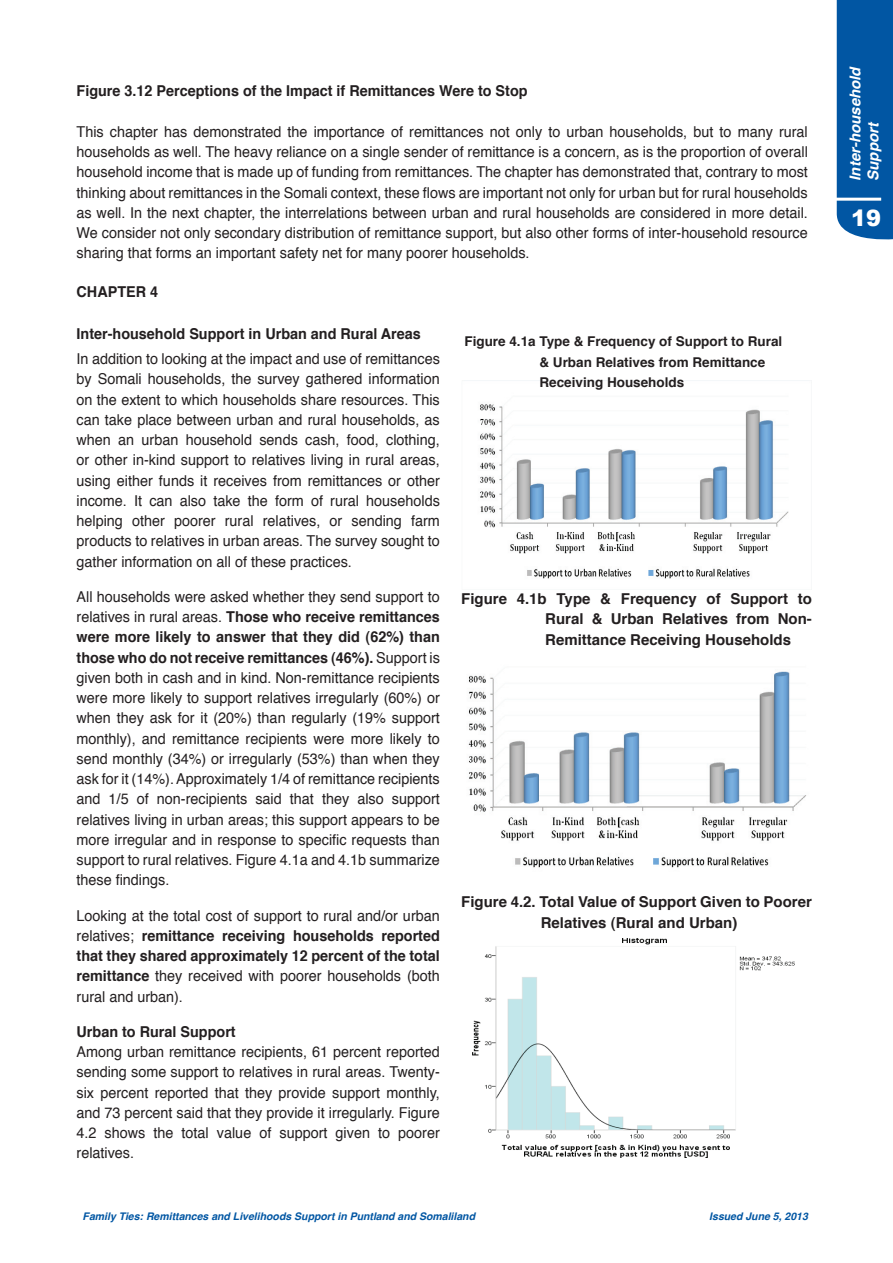
<style>
.page{position:relative;width:893px;height:1263px;background:#fff}
.page>*{position:absolute;margin:0;border:0;box-sizing:border-box;transform-origin:0 0}
.t1{font:900 22.5px "Arial";color:#fff}
.t2{font:15px/20.2px "Helvetica";color:#231f20;text-align:justify;scale:.96 1}
.t3{font:700 15px/20.2px "Helvetica";color:#231f20;text-align:justify}
.t4{font:700 15px "Helvetica";color:#231f20;scale:.96 1}
.t5{font:italic 700 15px/18px "Helvetica";color:#fff}
.t6{font:700 13.5px/20.2px "Helvetica";color:#231f20}
.t7{font:italic 700 10.5px "Helvetica";color:#0156a3}
.s1{font-weight:700}
</style>
<div class="page">
<div style="left:837px;top:0;width:56px;height:240px;background:#0156a3"></div>
<hr style="left:814px;top:198px;width:67px;height:3px;background:#fff">
<img style="left:464px;top:380px;width:345px;height:199px">
<img style="left:468px;top:671px;width:339px;height:197px">
<img style="left:472px;top:938px;width:323px;height:220px">
<p class="t4" style="left:77px;top:79px;width:471px">Figure 3.12 Perceptions of the Impact if Remittances Were to Stop</p>
<p class="t2" style="left:77px;top:122px;width:763px">This chapter has demonstrated the importance of remittances not only to urban households, but to many rural households as well. The heavy reliance on a single sender of remittance is a concern, as is the proportion of overall household income that is made up of funding from remittances. The chapter has demonstrated that, contrary to most thinking about remittances in the Somali context, these flows are important not only for urban but for rural households as well. In the next chapter, the interrelations between urban and rural households are considered in more detail.<br>We consider not only secondary distribution of remittance support, but also other forms of inter-household resource sharing that forms an important safety net for many poorer households.</p>
<p class="t4" style="left:77px;top:279px;width:87px">CHAPTER 4</p>
<p class="t4" style="left:77px;top:322px;width:360px">Inter-household Support in Urban and Rural Areas</p>
<p class="t2" style="left:77px;top:349px;width:380px">In addition to looking at the impact and use of remittances by Somali households, the survey gathered information on the extent to which households share resources. This can take place between urban and rural households, as when an urban household sends cash, food, clothing, or other in-kind support to relatives living in rural areas, using either funds it receives from remittances or other income. It can also take the form of rural households helping other poorer rural relatives, or sending farm products to relatives in urban areas. The survey sought to gather information on all of these practices.</p>
<p class="t2" style="left:77px;top:587px;width:380px">All households were asked whether they send support to relatives in rural areas. <span class="s1">Those who receive remittances were more likely to answer that they did (62%) than those who do not receive remittances (46%).</span> Support is given both in cash and in kind. Non-remittance recipients were more likely to support relatives irregularly (60%) or when they ask for it (20%) than regularly (19% support monthly), and remittance recipients were more likely to send monthly (34%) or irregularly (53%) than when they ask for it (14%). Approximately 1/4 of remittance recipients and 1/5 of non-recipients said that they also support relatives living in urban areas; this support appears to be more irregular and in response to specific requests than support to rural relatives. Figure 4.1a and 4.1b summarize these findings.</p>
<p class="t2" style="left:77px;top:906px;width:380px">Looking at the total cost of support to rural and/or urban relatives; <span class="s1">remittance receiving households reported that they shared approximately 12 percent of the total remittance</span> they received with poorer households (both rural and urban).</p>
<p class="t4" style="left:77px;top:1019px;width:167px">Urban to Rural Support</p>
<p class="t2" style="left:77px;top:1042px;width:380px">Among urban remittance recipients, 61 percent reported sending some support to relatives in rural areas. Twenty&shy;six percent reported that they provide support monthly, and 73 percent said that they provide it irregularly. Figure 4.2 shows the total value of support given to poorer relatives.</p>
<p class="t6" style="left:539px;top:332px;width:244px;text-indent:-75px">Figure 4.1a Type &amp; Frequency of Support to Rural &amp; Urban Relatives from Remittance<br>Receiving Households</p>
<p class="t3" style="left:545px;top:589px;width:268px;text-indent:-84px">Figure 4.1b Type &amp; Frequency of Support to Rural &amp; Urban Relatives from Non-Remittance Receiving Households</p>
<p class="t3" style="left:461px;top:892px;width:352px;text-align:center">Figure 4.2. Total Value of Support Given to Poorer<br>Relatives (Rural and Urban)</p>
<p class="t7" style="left:83px;top:1207px;width:394px">Family Ties: Remittances and Livelihoods Support in Puntland and Somaliland</p>
<p class="t7" style="left:709px;top:1207px;width:100px">Issued June 5, 2013</p>
<p class="t5" style="left:846px;top:181px;width:116px;rotate:-90deg">Inter-household<br>Support</p>
<h1 class="t1" style="left:851px;top:202px;width:32px">19</h1>
</div>
